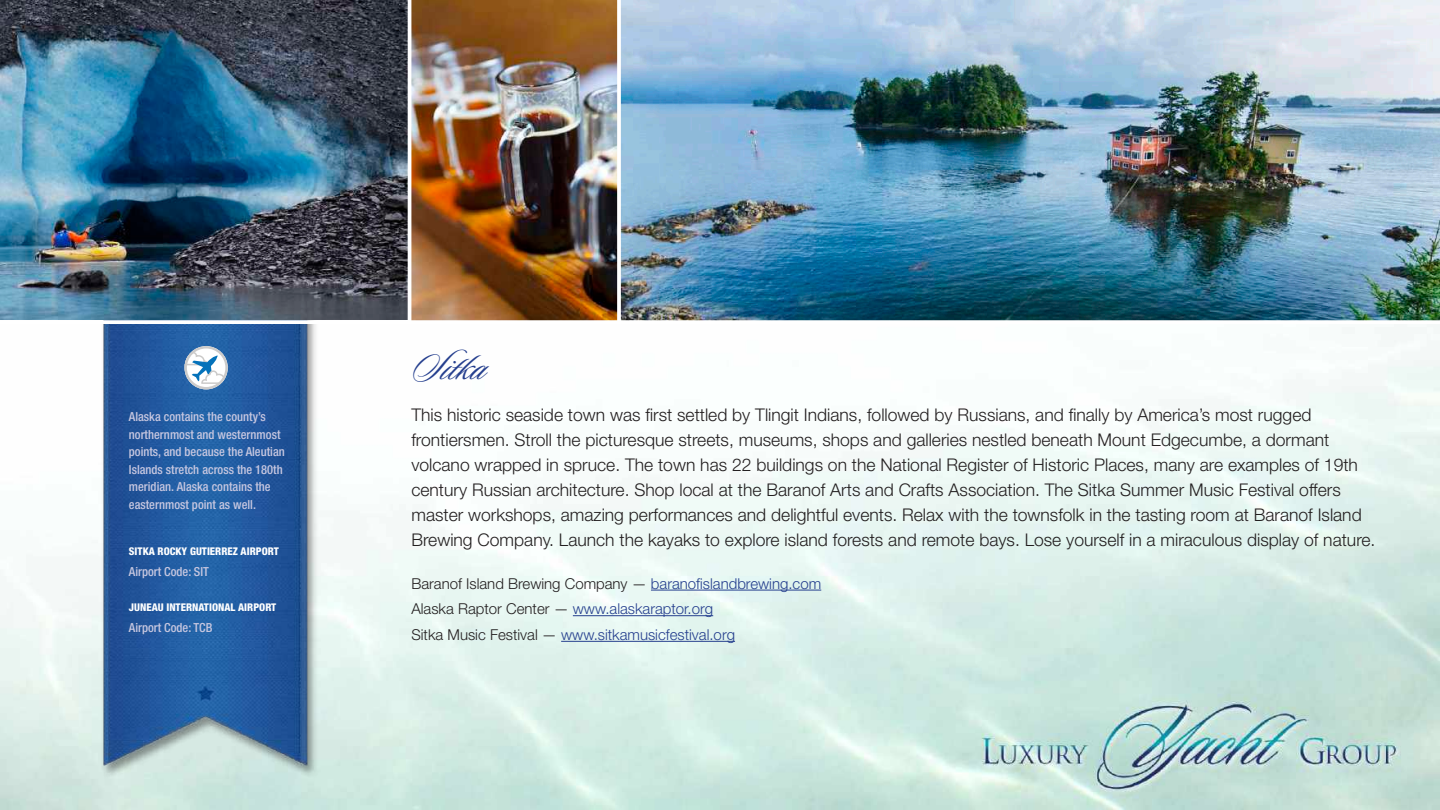
<style>
.page{position:relative;width:1440px;height:810px;background:#fff}
.page>*{position:absolute;margin:0;border:0;box-sizing:border-box;transform-origin:0 0}
.t1{font:45px "Sloop Script One";color:#253f8e}
.t2{font:300 17.5px/25px "Helvetica Neue LT Std";color:#231f20}
.t3{font:300 15px/25.6px "Helvetica Neue LT Std";color:#253f8e}
.t4{font:500 condensed 12.5px/17.5px "Helvetica Neue LT Std";color:#c7c7e0}
.t5{font:800 condensed 10.62px "Helvetica Neue LT Std";color:#fff}
.s1{color:#231f20}
</style>
<div class="page">
<img style="left:0;top:326px;width:1440px;height:484px">
<img style="left:98px;top:326px;width:225px;height:455px">
<img style="left:413px;top:0;width:202px;height:321px">
<img style="left:0;top:0;width:413px;height:326px">
<img style="left:615px;top:0;width:825px;height:326px">
<hr style="left:651px;top:590px;width:170px;height:1px;background:#253f8e">
<hr style="left:573px;top:615px;width:140px;height:1px;background:#253f8e">
<hr style="left:561px;top:641px;width:174px;height:1px;background:#253f8e">
<svg style="left:184px;top:346px;width:44px;height:43px"></svg>
<p class="t4" style="left:129px;top:408px;width:157px">Alaska contains the county’s northernmost and westernmost points, and because the Aleutian<br>Islands stretch across the 180th meridian. Alaska contains the easternmost point as well.</p>
<p class="t5" style="left:129px;top:545px;width:151px">SITKA ROCKY GUTIERREZ AIRPORT</p>
<p class="t4" style="left:129px;top:562px;width:82px">Airport Code: SIT</p>
<p class="t5" style="left:129px;top:601px;width:149px">JUNEAU INTERNATIONAL AIRPORT</p>
<p class="t4" style="left:129px;top:619px;width:85px">Airport Code: TCB</p>
<h1 class="t1" style="left:411px;top:343px;width:76px">Sitka</h1>
<p class="t2" style="left:411px;top:402px;width:966px">This historic seaside town was first settled by Tlingit Indians, followed by Russians, and finally by America’s most rugged frontiersmen. Stroll the picturesque streets, museums, shops and galleries nestled beneath Mount Edgecumbe, a dormant volcano wrapped in spruce. The town has 22 buildings on the National Register of Historic Places, many are examples of 19th century Russian architecture. Shop local at the Baranof Arts and Crafts Association. The Sitka Summer Music Festival offers master workshops, amazing performances and delightful events. Relax with the townsfolk in the tasting room at Baranof Island Brewing Company. Launch the kayaks to explore island forests and remote bays. Lose yourself in a miraculous display of nature.</p>
<p class="t3" style="left:411px;top:570px;width:411px"><span class="s1">Baranof Island Brewing Company —</span> baranofislandbrewing.com<br><span class="s1">Alaska Raptor Center —</span> www.alaskaraptor.org<br><span class="s1">Sitka Music Festival —</span> www.sitkamusicfestival.org</p>
</div>
